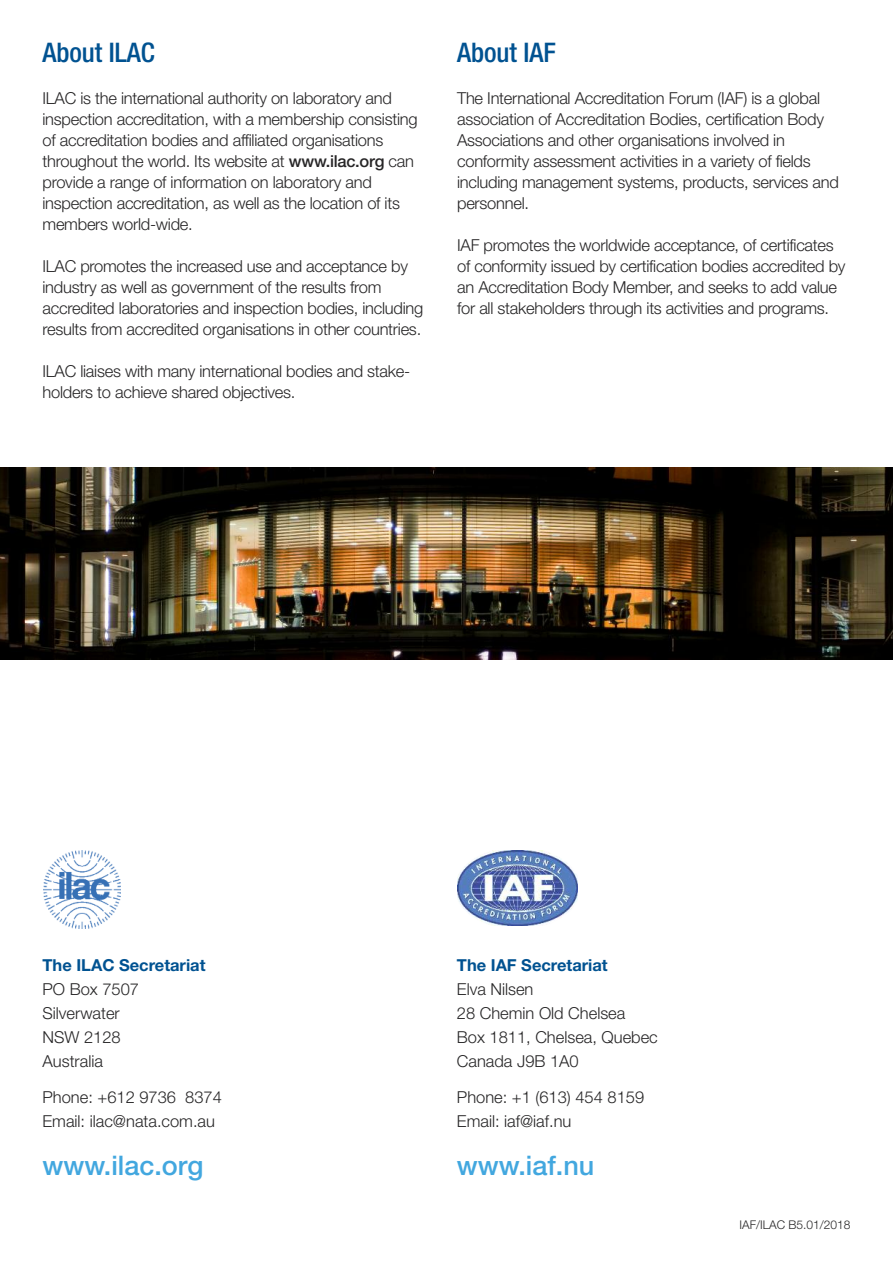
<style>
.page{position:relative;width:893px;height:1263px;background:#fff}
.page>*{position:absolute;margin:0;border:0;box-sizing:border-box;transform-origin:0 0}
.t1{font:500 27px "Helvetica Neue";color:#42a7df}
.t2{font:500 condensed 27px "Helvetica Neue";color:#005291}
.t3{font:300 16.5px/21px "Helvetica Neue";letter-spacing:-.015em;color:#272627}
.t4{font:700 16.5px "Helvetica Neue";color:#005291}
.t5{font:300 12px "Helvetica Neue";color:#272627}
.s1{font-weight:500}
</style>
<div class="page">
<img style="left:43px;top:850px;width:77px;height:78px">
<img style="left:458px;top:850px;width:120px;height:75px">
<div style="left:454px;top:846px;width:127px;height:84px;border:2px solid #fff;border-radius:50%"></div>
<img style="left:0;top:468px;width:893px;height:191px">
<h1 class="t2" style="left:43px;top:42px;width:114px">About ILAC</h1>
<p class="t3" style="left:43px;top:89px;width:377px">ILAC is the international authority on laboratory and inspection accreditation, with a membership consisting of accreditation bodies and affiliated organisations throughout the world. Its website at <span class="s1">www.ilac.org</span> can provide a range of information on laboratory and inspection accreditation, as well as the location of its members world-wide.</p>
<p class="t3" style="left:43px;top:257px;width:382px">ILAC promotes the increased use and acceptance by industry as well as government of the results from accredited laboratories and inspection bodies, including results from accredited organisations in other countries.</p>
<p class="t3" style="left:43px;top:362px;width:369px">ILAC liaises with many international bodies and stake&shy;holders to achieve shared objectives.</p>
<h1 class="t2" style="left:457px;top:42px;width:100px">About IAF</h1>
<p class="t3" style="left:457px;top:89px;width:383px">The International Accreditation Forum (IAF) is a global association of Accreditation Bodies, certification Body Associations and other organisations involved in conformity assessment activities in a variety of fields including management systems, products, services and personnel.</p>
<p class="t3" style="left:457px;top:236px;width:390px">IAF promotes the worldwide acceptance, of certificates of conformity issued by certification bodies accredited by an Accreditation Body Member, and seeks to add value for all stakeholders through its activities and programs.</p>
<p class="t4" style="left:43px;top:959px;width:165px">The ILAC Secretariat</p>
<p class="t3" style="left:43px;top:978px;width:98px;line-height:24px">PO Box 7507<br>Silverwater<br>NSW 2128<br>Australia</p>
<p class="t3" style="left:43px;top:1086px;width:181px;line-height:24px">Phone: +612 9736 8374<br>Email: ilac@nata.com.au</p>
<h1 class="t1" style="left:43px;top:1155px;width:162px">www.ilac.org</h1>
<p class="t4" style="left:457px;top:959px;width:152px">The IAF Secretariat</p>
<p class="t3" style="left:457px;top:978px;width:202px;line-height:24px">Elva Nilsen<br>28 Chemin Old Chelsea<br>Box 1811, Chelsea, Quebec<br>Canada J9B 1A0</p>
<p class="t3" style="left:457px;top:1086px;width:189px;line-height:24px">Phone: +1 (613) 454 8159<br>Email: iaf@iaf.nu</p>
<h1 class="t1" style="left:457px;top:1155px;width:139px">www.iaf.nu</h1>
<p class="t5" style="left:739px;top:1220px;width:113px">IAF/ILAC B5.01/2018</p>
</div>
